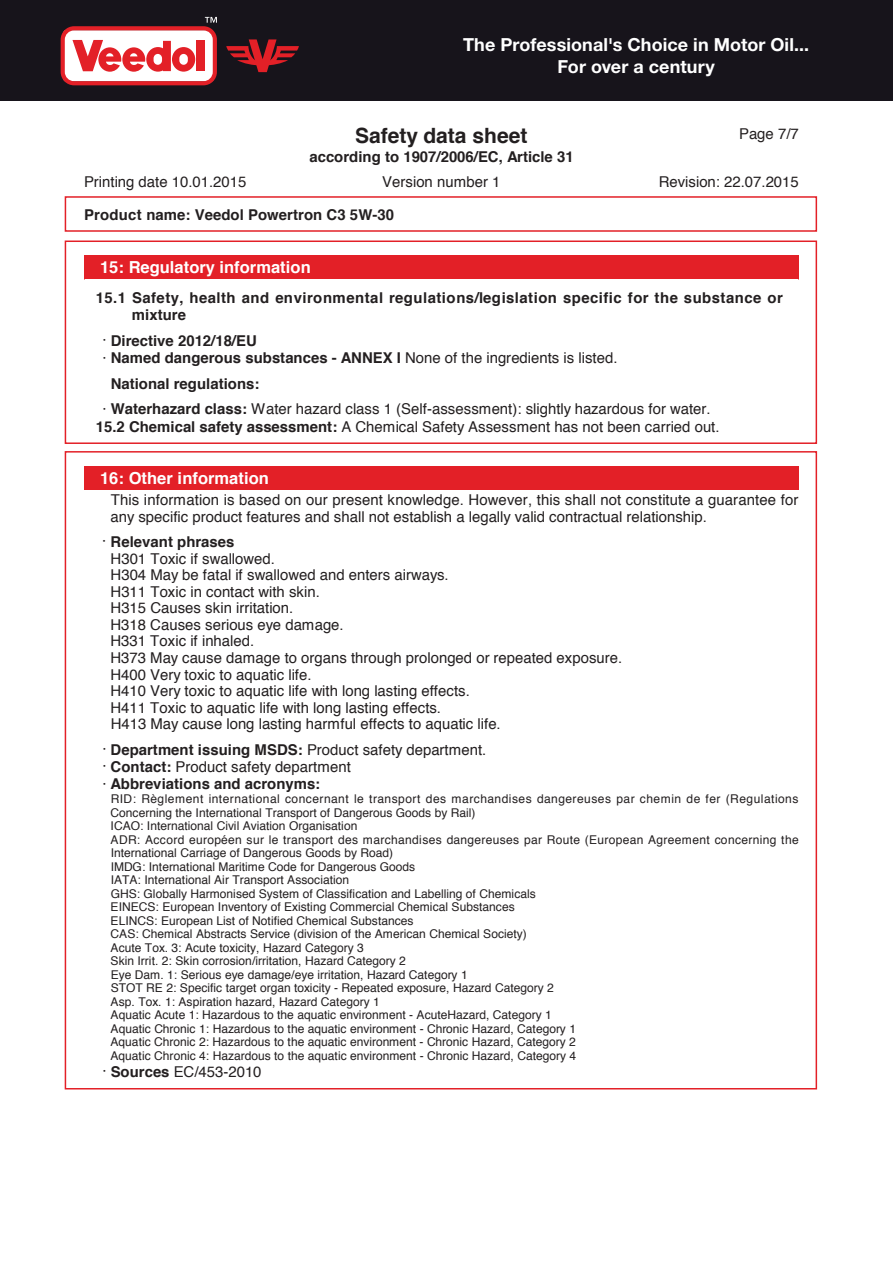
<style>
.page{position:relative;width:893px;height:1263px;background:#fff}
.page>*{position:absolute;margin:0;border:0;box-sizing:border-box;transform-origin:0 0}
.t1{font:700 21px "Helvetica";color:#231f20}
.t2{font:700 18px/21.6px "Helvetica Neue";letter-spacing:.005em;color:#fff;text-align:center}
.t3{font:700 16.5px "Helvetica";color:#fff}
.t4{font:15px/16.6px "Helvetica";color:#231f20}
.t5{font:700 15px/17.2px "Helvetica";letter-spacing:.005em;color:#231f20}
.t6{font:700 15px/17.2px "Helvetica";letter-spacing:.03em;color:#231f20}
.t7{font:12px/13.5px "Helvetica";color:#231f20}
.s1{font-weight:400}
.s2{font-weight:700}
</style>
<div class="page">
<div style="left:0;top:0;width:893px;height:101px;background:#17141b"></div>
<svg style="left:226px;top:39px;width:73px;height:33px"></svg>
<svg style="left:61px;top:17px;width:156px;height:68px;background:#d1878b"></svg>
<div style="left:84px;top:256px;width:715px;height:23px;background:#e32027"></div>
<div style="left:84px;top:467px;width:715px;height:23px;background:#e32027"></div>
<div style="left:65px;top:196px;width:752px;height:36px;border:2px solid #e32027"></div>
<div style="left:65px;top:240px;width:752px;height:204px;border:2px solid #e32027"></div>
<h2 class="t2" style="left:463px;top:34px;width:347px">The Professional's Choice in Motor Oil...<br>For over a century</h2>
<h1 class="t1" style="left:355px;top:119px;width:174px">Safety data sheet</h1>
<p class="t4" style="left:739px;top:126px;width:61px">Page 7/7</p>
<p class="t5" style="left:309px;top:148px;width:266px">according to 1907/2006/EC, Article 31</p>
<p class="t4" style="left:84px;top:174px;width:164px">Printing date 10.01.2015</p>
<p class="t4" style="left:382px;top:174px;width:120px">Version number 1</p>
<p class="t4" style="left:659px;top:174px;width:142px">Revision: 22.07.2015</p>
<p class="t5" style="left:84px;top:207px;width:312px">Product name: Veedol Powertron C3 5W-30</p>
<h3 class="t3" style="left:100px;top:254px;width:212px">15: Regulatory information</h3>
<p class="t6" style="left:132px;top:289px;width:652px;text-indent:-36px">15.1 Safety, health and environmental regulations/legislation specific for the substance or mixture</p>
<p class="t5" style="left:102px;top:332px;width:517px"><span class="s1">·</span> Directive 2012/18/EU<br><span class="s1">·</span> Named dangerous substances - ANNEX I <span class="s1">None of the ingredients is listed.</span></p>
<p class="t4" style="left:102px;top:371px;width:610px;line-height:25.8px;text-indent:8px"><span class="s2">National regulations:<br></span>· <span class="s2">Waterhazard class:</span> Water hazard class 1 (Self-assessment): slightly hazardous for water.</p>
<p class="t4" style="left:96px;top:418px;width:625px"><span class="s2">15.2 Chemical safety assessment:</span> A Chemical Safety Assessment has not been carried out.</p>
<h3 class="t3" style="left:100px;top:465px;width:170px">16: Other information</h3>
<p class="t4" style="left:111px;top:492px;width:689px">This information is based on our present knowledge. However, this shall not constitute a guarantee for any specific product features and shall not establish a legally valid contractual relationship.</p>
<p class="t4" style="left:110px;top:534px;width:513px;text-indent:-8px">· <span class="s2">Relevant phrases<br></span>H301 Toxic if swallowed.<br>H304 May be fatal if swallowed and enters airways.<br>H311 Toxic in contact with skin.<br>H315 Causes skin irritation.<br>H318 Causes serious eye damage.<br>H331 Toxic if inhaled.<br>H373 May cause damage to organs through prolonged or repeated exposure.<br>H400 Very toxic to aquatic life.<br>H410 Very toxic to aquatic life with long lasting effects.<br>H411 Toxic to aquatic life with long lasting effects.<br>H413 May cause long lasting harmful effects to aquatic life.</p>
<p class="t5" style="left:102px;top:741px;width:386px"><span class="s1">·</span> Department issuing MSDS: <span class="s1">Product safety department. ·</span> Contact: <span class="s1">Product safety department<br>·</span> Abbreviations and acronyms:</p>
<p class="t7" style="left:111px;top:793px;width:690px">RID: Règlement international concernant le transport des marchandises dangereuses par chemin de fer (Regulations Concerning the International Transport of Dangerous Goods by Rail)<br>ICAO: International Civil Aviation Organisation<br>ADR: Accord européen sur le transport des marchandises dangereuses par Route (European Agreement concerning the International Carriage of Dangerous Goods by Road)<br>IMDG: International Maritime Code for Dangerous Goods<br>IATA: International Air Transport Association<br>GHS: Globally Harmonised System of Classification and Labelling of Chemicals<br>EINECS: European Inventory of Existing Commercial Chemical Substances<br>ELINCS: European List of Notified Chemical Substances<br>CAS: Chemical Abstracts Service (division of the American Chemical Society)<br>Acute Tox. 3: Acute toxicity, Hazard Category 3<br>Skin Irrit. 2: Skin corrosion/irritation, Hazard Category 2<br>Eye Dam. 1: Serious eye damage/eye irritation, Hazard Category 1<br>STOT RE 2: Specific target organ toxicity - Repeated exposure, Hazard Category 2<br>Asp. Tox. 1: Aspiration hazard, Hazard Category 1<br>Aquatic Acute 1: Hazardous to the aquatic environment - AcuteHazard, Category 1<br>Aquatic Chronic 1: Hazardous to the aquatic environment - Chronic Hazard, Category 1<br>Aquatic Chronic 2: Hazardous to the aquatic environment - Chronic Hazard, Category 2<br>Aquatic Chronic 4: Hazardous to the aquatic environment - Chronic Hazard, Category 4</p>
<p class="t4" style="left:102px;top:1063px;width:161px">· <span class="s2">Sources</span> EC/453-2010</p>
</div>
